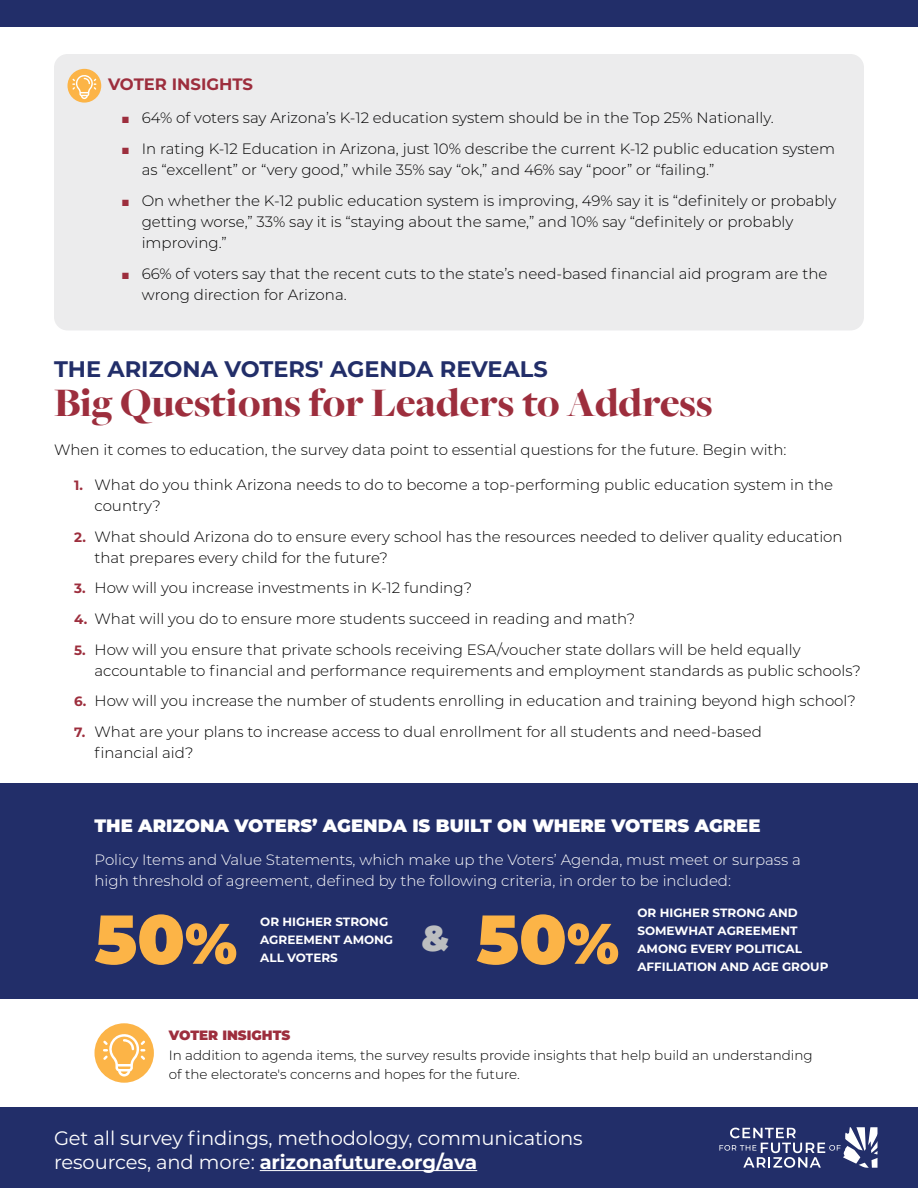
<style>
.page{position:relative;width:918px;height:1188px;background:#fff}
.page>*{position:absolute;margin:0;border:0;box-sizing:border-box;transform-origin:0 0}
.t1{font:900 69px "Montserrat";color:#fcb447}
.t2{font:900 42px "Freight Big Pro";color:#9d2e3d}
.t3{font:900 36px "Montserrat";color:#bcbec0}
.t4{font:700 22.5px "Montserrat";color:#222e69}
.t5{font:19.5px/23.4px "Montserrat";letter-spacing:-.005em;color:#fff}
.t6{font:900 18px "Montserrat";color:#fff}
.t7{font:700 16.5px "Montserrat";color:#9d2e3d}
.t8{font:300 15px/21px "Montserrat";color:#000}
.t9{font:300 15px/21px "Montserrat";color:#fff}
.t10{font:300 13.5px/19.5px "Montserrat";color:#000}
.t11{font:900 13.5px "Montserrat";color:#9d2e3d}
.t12{font:700 12px/18px "Montserrat";color:#fff}
.s1{font-family:"Arial";font-weight:400;font-size:13.5px;color:#9d2e3d}
.s2{font-weight:700;font-size:13.5px;color:#9d2e3d}
.s3{font-size:57px}
.s4{font-weight:700}
</style>
<div class="page">
<div style="left:0;top:1107px;width:918px;height:81px;background:#222e69"></div>
<div style="left:0;top:0;width:918px;height:27px;background:#222e69"></div>
<svg style="left:719px;top:1127px;width:159px;height:41px"></svg>
<div style="left:54px;top:54px;width:810px;height:276px;background:#ececed;border-radius:14px"></div>
<hr style="left:260px;top:1170px;width:217px;height:1px;background:#fff">
<div style="left:0;top:783px;width:918px;height:216px;background:#222e69"></div>
<div style="left:94px;top:1023px;width:60px;height:60px;background:#fcb447;border-radius:50%"></div>
<svg style="left:103px;top:1034px;width:42px;height:43px"></svg>
<div style="left:68px;top:69px;width:33px;height:34px;background:#fcb447;border-radius:50%"></div>
<svg style="left:72px;top:75px;width:24px;height:24px"></svg>
<p class="t7" style="left:108px;top:73px;width:147px">VOTER INSIGHTS</p>
<p class="t8" style="left:122px;top:106px;width:654px"><span class="s1">■</span> 64% of voters say Arizona’s K-12 education system should be in the Top 25% Nationally.</p>
<p class="t8" style="left:142px;top:137px;width:695px;text-indent:-20px"><span class="s1">■</span> In rating K-12 Education in Arizona, just 10% describe the current K-12 public education system as “excellent” or “very good,” while 35% say “ok,” and 46% say “poor” or “failing.”</p>
<p class="t8" style="left:142px;top:189px;width:696px;text-indent:-20px"><span class="s1">■</span> On whether the K-12 public education system is improving, 49% say it is “definitely or probably getting worse,” 33% say it is “staying about the same,” and 10% say “definitely or probably improving.”</p>
<p class="t8" style="left:142px;top:263px;width:687px;text-indent:-20px"><span class="s1">■</span> 66% of voters say that the recent cuts to the state’s need-based financial aid program are the wrong direction for Arizona.</p>
<h3 class="t4" style="left:54px;top:353px;width:495px">THE ARIZONA VOTERS' AGENDA REVEALS</h3>
<h2 class="t2" style="left:54px;top:375px;width:660px">Big Questions for Leaders to Address</h2>
<p class="t8" style="left:54px;top:439px;width:734px">When it comes to education, the survey data point to essential questions for the future. Begin with:</p>
<p class="t8" style="left:94px;top:473px;width:740px;text-indent:-20px"><span class="s2">1.</span> What do you think Arizona needs to do to become a top-performing public education system in the country?</p>
<p class="t8" style="left:94px;top:525px;width:750px;text-indent:-20px"><span class="s2">2.</span> What should Arizona do to ensure every school has the resources needed to deliver quality education that prepares every child for the future?</p>
<p class="t8" style="left:74px;top:577px;width:399px"><span class="s2">3.</span> How will you increase investments in K-12 funding?</p>
<p class="t8" style="left:74px;top:608px;width:562px"><span class="s2">4.</span> What will you do to ensure more students succeed in reading and math?</p>
<p class="t8" style="left:94px;top:638px;width:768px;text-indent:-20px"><span class="s2">5.</span> How will you ensure that private schools receiving ESA/voucher state dollars will be held equally accountable to financial and performance requirements and employment standards as public schools?</p>
<p class="t8" style="left:74px;top:690px;width:783px"><span class="s2">6.</span> How will you increase the number of students enrolling in education and training beyond high school?</p>
<p class="t8" style="left:94px;top:721px;width:669px;text-indent:-20px"><span class="s2">7.</span> What are your plans to increase access to dual enrollment for all students and need-based financial aid?</p>
<p class="t6" style="left:94px;top:812px;width:667px">THE ARIZONA VOTERS’ AGENDA IS BUILT ON WHERE VOTERS AGREE</p>
<p class="t9" style="left:94px;top:849px;width:708px">Policy Items and Value Statements, which make up the Voters’ Agenda, must meet or surpass a high threshold of agreement, defined by the following criteria, in order to be included:</p>
<h1 class="t1" style="left:94px;top:887px;width:144px">50<span class="s3">%</span></h1>
<p class="t12" style="left:260px;top:912px;width:134px">OR HIGHER STRONG<br>AGREEMENT AMONG</p>
<p class="t12" style="left:260px;top:948px;width:79px">ALL VOTERS</p>
<h3 class="t3" style="left:421px;top:911px;width:29px">&amp;</h3>
<h1 class="t1" style="left:476px;top:887px;width:144px">50<span class="s3">%</span></h1>
<p class="t12" style="left:637px;top:903px;width:193px">OR HIGHER STRONG AND<br>SOMEWHAT AGREEMENT<br>AMONG EVERY POLITICAL<br>AFFILIATION AND AGE GROUP</p>
<p class="t11" style="left:169px;top:1025px;width:123px">VOTER INSIGHTS</p>
<p class="t10" style="left:169px;top:1045px;width:645px">In addition to agenda items, the survey results provide insights that help build an understanding of the electorate's concerns and hopes for the future.</p>
<h3 class="t5" style="left:54px;top:1126px;width:530px">Get all survey findings, methodology, communications resources, and more: <span class="s4">arizonafuture.org/ava</span></h3>
</div>
